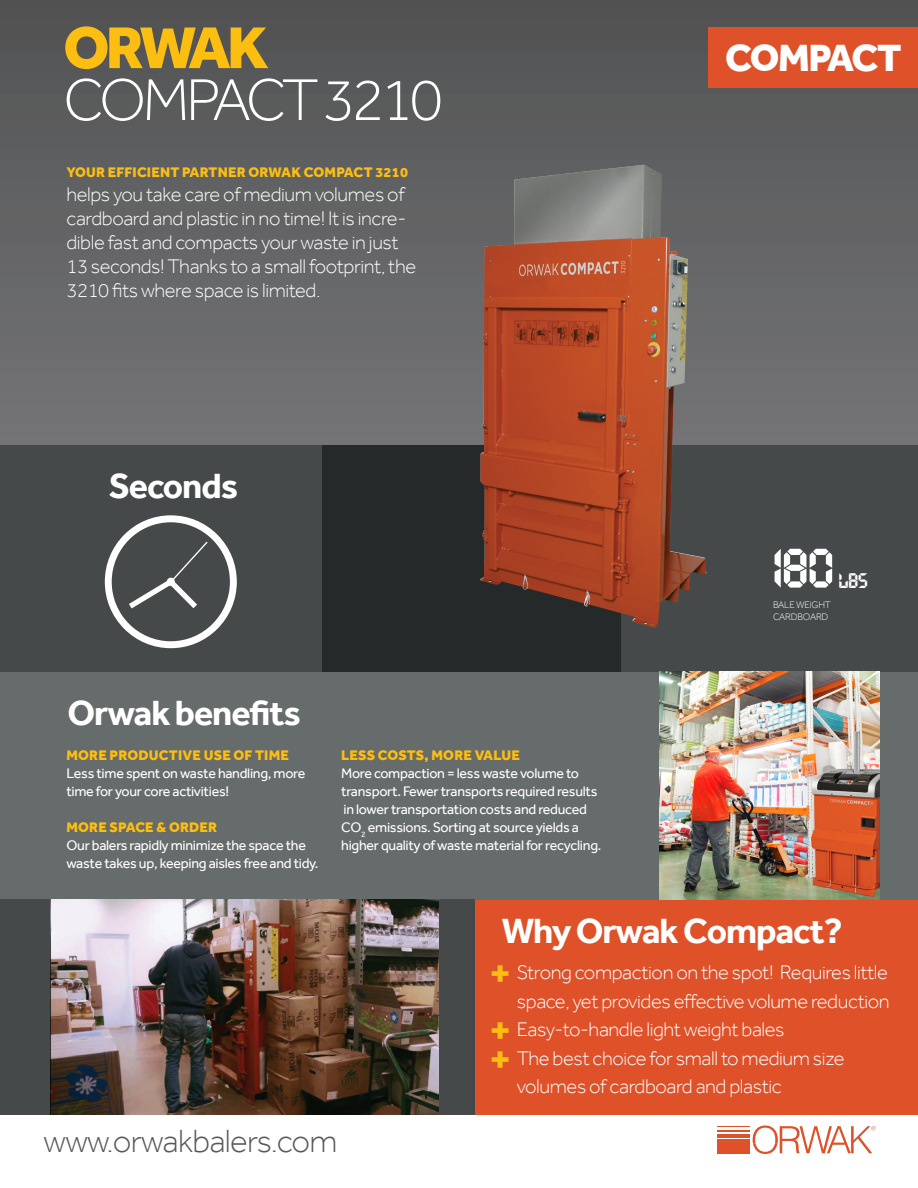
<style>
.page{position:relative;width:918px;height:1188px;background:#fff}
.page>*{position:absolute;margin:0;border:0;box-sizing:border-box;transform-origin:0 0}
.t1{font:300 60.9px "Effra";letter-spacing:-.065em;color:#fff}
.t2{font:800 60.9px "Effra";letter-spacing:-.07em;color:#fdbe12}
.t3{font:55.5px "Transistor";color:#fff}
.t4{font:700 42px "Effra";color:#fdbe12}
.t5{font:800 39px "Effra";letter-spacing:-.045em;color:#fff}
.t6{font:700 36px "Effra";letter-spacing:-.03em;color:#fff}
.t7{font:300 33px "Effra";letter-spacing:-.02em;color:#57585a}
.t8{font:21px "Transistor";color:#fff}
.t9{font:300 20.25px/24px "Effra";letter-spacing:-.02em;color:#fff}
.t10{font:14.25px/18px "Effra";letter-spacing:-.02em;color:#fff}
.t11{font:800 14.25px "Effra";letter-spacing:.015em;color:#fdbe12}
.t12{font:300 9.75px/11.7px "Effra";letter-spacing:-.02em;color:#fff}
</style>
<div class="page">
<div style="left:0;top:0;width:918px;height:450px;background:linear-gradient(to bottom,#515252,#757578)"></div>
<div style="left:0;top:446px;width:323px;height:251px;background:#454949"></div>
<div style="left:621px;top:446px;width:297px;height:251px;background:#454949"></div>
<div style="left:323px;top:446px;width:298px;height:251px;background:#252929"></div>
<div style="left:472px;top:899px;width:446px;height:216px;background:#df5129"></div>
<div style="left:0;top:672px;width:621px;height:227px;background:#666b6b"></div>
<div style="left:709px;top:27px;width:209px;height:60px;background:#df5129"></div>
<div style="left:0;top:899px;width:475px;height:216px;background:#454949"></div>
<img style="left:50px;top:899px;width:388px;height:216px">
<div style="left:621px;top:672px;width:297px;height:227px;background:#666b6b"></div>
<img style="left:659px;top:672px;width:221px;height:227px">
<img style="left:480px;top:165px;width:227px;height:463px">
<svg style="left:105px;top:515px;width:132px;height:133px"></svg>
<div style="left:718px;top:1144px;width:32px;height:9px;background:#df5129"></div>
<div style="left:718px;top:1139px;width:32px;height:5px;background:#df5129"></div>
<hr style="left:718px;top:1135px;width:32px;height:3px;background:#df5129">
<hr style="left:718px;top:1130px;width:32px;height:2px;background:#df5129">
<hr style="left:718px;top:1126px;width:32px;height:1px;background:#df5129">
<svg style="left:753px;top:1125px;width:122px;height:29px"></svg>
<p class="t2" style="left:63px;top:10px;width:207px">ORWAK</p>
<p class="t1" style="left:63px;top:65px;width:381px">COMPACT 3210</p>
<p class="t11" style="left:66px;top:163px;width:343px">YOUR EFFICIENT PARTNER ORWAK COMPACT 3210</p>
<p class="t9" style="left:66px;top:182px;width:351px">helps you take care of medium volumes of cardboard and plastic in no time! It is incre&shy;dible fast and compacts your waste in just 13 seconds! Thanks to a small footprint, the 3210 fits where space is limited.</p>
<p class="t6" style="left:109px;top:464px;width:131px">Seconds</p>
<p class="t6" style="left:68px;top:691px;width:235px">Orwak benefits</p>
<p class="t11" style="left:66px;top:747px;width:224px">MORE PRODUCTIVE USE OF TIME</p>
<p class="t10" style="left:66px;top:764px;width:241px">Less time spent on waste handling, more time for your core activities!</p>
<p class="t11" style="left:66px;top:819px;width:152px">MORE SPACE &amp; ORDER</p>
<p class="t10" style="left:66px;top:836px;width:254px">Our balers rapidly minimize the space the waste takes up, keeping aisles free and tidy.</p>
<p class="t11" style="left:341px;top:747px;width:180px">LESS COSTS, MORE VALUE</p>
<p class="t10" style="left:341px;top:764px;width:258px">More compaction = less waste volume to transport. Fewer transports required results</p>
<p class="t10" style="left:341px;top:800px;width:262px">in lower transportation costs and reduced<br>CO<sub>2</sub> emissions. Sorting at source yields a higher quality of waste material for recycling.</p>
<p class="t5" style="left:725px;top:34px;width:178px">COMPACT</p>
<p class="t3" style="left:773px;top:540px;width:62px">I80</p>
<p class="t8" style="left:839px;top:569px;width:31px">lbs</p>
<p class="t12" style="left:773px;top:599px;width:59px">BALE WEIGHT<br>CARDBOARD</p>
<p class="t7" style="left:44px;top:1122px;width:295px">www.orwakbalers.com</p>
<p class="t6" style="left:502px;top:909px;width:342px">Why Orwak Compact?</p>
<p class="t9" style="left:517px;top:960px;width:373px">Strong compaction on the spot! Requires little</p>
<p class="t9" style="left:517px;top:989px;width:374px">space, yet provides effective volume reduction</p>
<p class="t9" style="left:517px;top:1017px;width:269px">Easy-to-handle light weight bales</p>
<p class="t9" style="left:517px;top:1044px;width:329px;line-height:28.5px">The best choice for small to medium size volumes of cardboard and plastic</p>
<p class="t4" style="left:489px;top:947px;width:24px">+</p>
<p class="t4" style="left:489px;top:1004px;width:24px">+</p>
<p class="t4" style="left:489px;top:1033px;width:24px">+</p>
</div>
